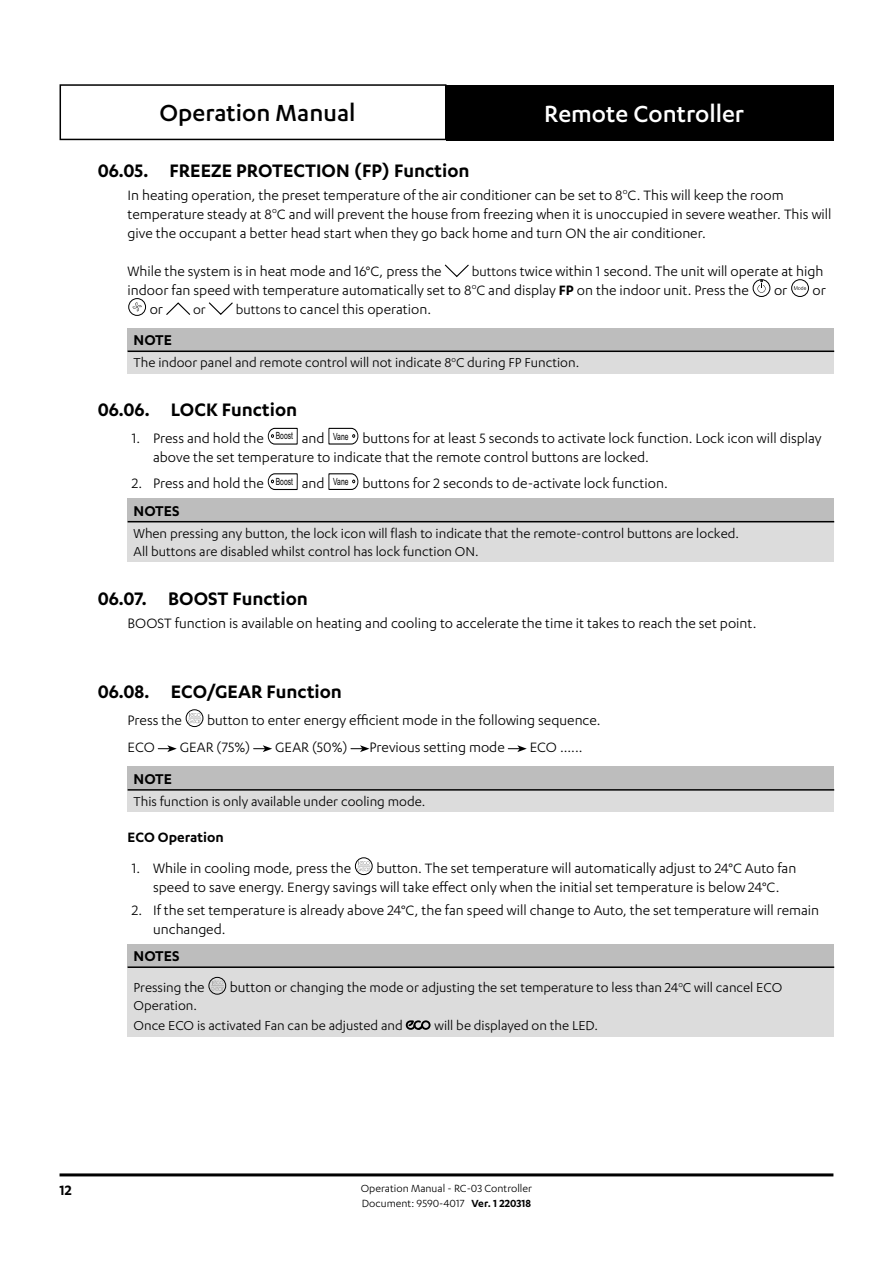
<style>
.page{position:relative;width:893px;height:1263px;background:#fff}
.page>*{position:absolute;margin:0;border:0;box-sizing:border-box;transform-origin:0 0}
.t1{font:500 27px "Karbon";color:#fff}
.t2{font:500 27px "Karbon";color:#000}
.t3{font:600 21px "Karbon";color:#000}
.NOTES_Title{font:600 16.5px "Karbon";color:#000}
.Paragraph_2__Sub{font:15.75px/18.9px "Karbon";color:#000}
.Paragraph_02__Sub__B{font:600 15.75px "Karbon";color:#000}
.NOTES_Content{font:15px "Karbon";color:#000}
.Paragraph_2__Sub-2{font:15px "Karbon";color:#000}
.t4{font:12px/14.4px "Karbon";color:#000}
.t5{font:9.9px "Arial";color:#000;scale:.68 1}
.s1{font-size:15px}
.s2{font-weight:600}
.s3{font-size:15.75px}
</style>
<div class="page">
<hr style="left:60px;top:1173px;width:773px;height:3px;background:#000">
<div style="left:60px;top:84px;width:386px;height:56px;border:2px solid #000"></div>
<div style="left:446px;top:85px;width:387px;height:55px;background:#000"></div>
<svg style="left:444px;top:264px;width:25px;height:14px"></svg>
<div style="left:753px;top:279px;width:17px;height:18px;border:1px solid #000;border-radius:50%"></div>
<svg style="left:757px;top:280px;width:8px;height:13px"></svg>
<div style="left:791px;top:279px;width:18px;height:18px;border:1px solid #000;border-radius:50%"></div>
<svg style="left:794px;top:286px;width:12px;height:4px"></svg>
<div style="left:128px;top:298px;width:18px;height:18px;border:1px solid #000;border-radius:50%"></div>
<svg style="left:133px;top:302px;width:9px;height:9px"></svg>
<svg style="left:166px;top:302px;width:25px;height:13px"></svg>
<svg style="left:208px;top:302px;width:25px;height:13px"></svg>
<div style="left:128px;top:328px;width:706px;height:23px;background:#bdbdbd"></div>
<div style="left:128px;top:351px;width:706px;height:22px;background:#dcdcdc"></div>
<hr style="left:128px;top:350px;width:706px;height:2px;background:#000">
<svg style="left:268px;top:428px;width:30px;height:17px"></svg>
<svg style="left:328px;top:428px;width:30px;height:17px"></svg>
<svg style="left:268px;top:473px;width:30px;height:17px"></svg>
<svg style="left:328px;top:473px;width:30px;height:17px"></svg>
<div style="left:128px;top:498px;width:706px;height:24px;background:#bdbdbd"></div>
<div style="left:128px;top:522px;width:706px;height:40px;background:#dcdcdc"></div>
<hr style="left:128px;top:521px;width:706px;height:1px;background:#000">
<div style="left:186px;top:709px;width:17px;height:18px;border:1px solid #000;border-radius:50%"></div>
<svg style="left:188px;top:713px;width:13px;height:10px"></svg>
<svg style="left:158px;top:745px;width:19px;height:7px"></svg>
<svg style="left:254px;top:745px;width:18px;height:7px"></svg>
<svg style="left:351px;top:745px;width:18px;height:7px"></svg>
<svg style="left:508px;top:745px;width:19px;height:7px"></svg>
<div style="left:128px;top:767px;width:706px;height:23px;background:#bdbdbd"></div>
<div style="left:128px;top:790px;width:706px;height:22px;background:#dcdcdc"></div>
<hr style="left:128px;top:789px;width:706px;height:2px;background:#000">
<div style="left:355px;top:857px;width:17px;height:18px;border:1px solid #000;border-radius:50%"></div>
<svg style="left:357px;top:861px;width:14px;height:10px"></svg>
<div style="left:128px;top:944px;width:706px;height:23px;background:#bdbdbd"></div>
<div style="left:128px;top:967px;width:706px;height:69px;background:#dcdcdc"></div>
<hr style="left:128px;top:966px;width:706px;height:2px;background:#000">
<div style="left:209px;top:977px;width:17px;height:17px;border:1px solid #000;border-radius:50%"></div>
<svg style="left:211px;top:980px;width:13px;height:11px"></svg>
<div style="left:421px;top:1020px;width:10px;height:10px;border:2px solid #000;border-radius:50%"></div>
<svg style="left:406px;top:1020px;width:18px;height:10px"></svg>
<h1 class="t2" style="left:160px;top:98px;width:197px">Operation Manual</h1>
<h1 class="t1" style="left:544px;top:99px;width:201px">Remote Controller</h1>
<p class="t3" style="left:98px;top:158px;width:373px">06.05. FREEZE PROTECTION (FP) Function</p>
<p class="Paragraph_2__Sub" style="left:128px;top:185px;width:705px">In heating operation, the preset temperature of the air conditioner can be set to 8<sup>o</sup>C. This will keep the room temperature steady at 8<sup>o</sup>C and will prevent the house from freezing when it is unoccupied in severe weather. This will give the occupant a better head start when they go back home and turn ON the air conditioner.</p>
<p class="Paragraph_2__Sub" style="left:128px;top:261px;width:316px">While the system is in heat mode and 16°C, press the</p>
<p class="Paragraph_2__Sub" style="left:128px;top:261px;width:697px;text-indent:344px"><span class="s1">buttons</span> twice within 1 second. The unit will operate at high indoor fan speed with temperature automatically set to 8<sup>o</sup>C and display <span class="s2">FP</span> on the indoor unit. Press the</p>
<p class="Paragraph_2__Sub" style="left:774px;top:280px;width:15px">or</p>
<p class="Paragraph_2__Sub" style="left:813px;top:280px;width:15px">or</p>
<p class="Paragraph_2__Sub" style="left:150px;top:299px;width:15px">or</p>
<p class="Paragraph_2__Sub-2" style="left:193px;top:301px;width:14px">or</p>
<p class="Paragraph_2__Sub" style="left:236px;top:299px;width:197px"><span class="s1">buttons</span> to cancel this operation.</p>
<p class="NOTES_Title" style="left:134px;top:331px;width:40px">NOTE</p>
<p class="NOTES_Content" style="left:134px;top:355px;width:447px">The indoor panel and remote control will not indicate 8<sup>o</sup>C during FP Function.</p>
<p class="t3" style="left:98px;top:398px;width:201px">06.06. LOCK Function</p>
<p class="Paragraph_2__Sub" style="left:132px;top:428px;width:133px">1. Press and hold the</p>
<p class="t5" style="left:276px;top:429px;width:27px">Boost</p>
<p class="Paragraph_2__Sub" style="left:302px;top:428px;width:24px">and</p>
<p class="t5" style="left:333px;top:429px;width:24px">Vane</p>
<p class="Paragraph_2__Sub" style="left:153px;top:428px;width:670px;text-indent:209px">buttons for at least 5 seconds to activate lock function. Lock icon will display above the set temperature to indicate that the remote control buttons are locked.</p>
<p class="Paragraph_2__Sub" style="left:132px;top:474px;width:133px">2. Press and hold the</p>
<p class="t5" style="left:276px;top:474px;width:27px">Boost</p>
<p class="Paragraph_2__Sub" style="left:302px;top:474px;width:24px">and</p>
<p class="t5" style="left:333px;top:475px;width:24px">Vane</p>
<p class="Paragraph_2__Sub" style="left:362px;top:474px;width:307px">buttons for 2 seconds to de-activate lock function.</p>
<p class="NOTES_Title" style="left:134px;top:501px;width:48px">NOTES</p>
<p class="NOTES_Content" style="left:134px;top:525px;width:607px">When pressing any button, the lock icon will flash to indicate that the remote-control buttons are locked.</p>
<p class="NOTES_Content" style="left:134px;top:543px;width:347px">All buttons are disabled whilst control has lock function ON.</p>
<p class="t3" style="left:98px;top:586px;width:212px">06.07. BOOST Function</p>
<p class="Paragraph_2__Sub" style="left:128px;top:613px;width:631px">BOOST function is available on heating and cooling to accelerate the time it takes to reach the set point.</p>
<p class="t3" style="left:98px;top:680px;width:246px">06.08. ECO/GEAR Function</p>
<p class="Paragraph_2__Sub" style="left:128px;top:710px;width:56px">Press the</p>
<p class="Paragraph_2__Sub" style="left:207px;top:710px;width:395px">button to enter energy efficient mode in the following sequence.</p>
<p class="Paragraph_2__Sub" style="left:128px;top:737px;width:29px">ECO</p>
<p class="Paragraph_2__Sub" style="left:180px;top:737px;width:72px">GEAR (75%)</p>
<p class="Paragraph_2__Sub" style="left:275px;top:737px;width:74px">GEAR (50%)</p>
<p class="Paragraph_2__Sub" style="left:369px;top:737px;width:137px">Previous setting mode</p>
<p class="Paragraph_2__Sub" style="left:530px;top:737px;width:54px">ECO ......</p>
<p class="NOTES_Title" style="left:134px;top:769px;width:40px">NOTE</p>
<p class="NOTES_Content" style="left:134px;top:793px;width:293px">This function is only available under cooling mode.</p>
<p class="Paragraph_02__Sub__B" style="left:128px;top:828px;width:98px">ECO Operation</p>
<p class="Paragraph_2__Sub" style="left:132px;top:858px;width:221px">1. While in cooling mode, press the</p>
<p class="Paragraph_2__Sub" style="left:153px;top:858px;width:645px;text-indent:223px">button. The set temperature will automatically adjust to 24°C Auto fan speed to save energy. Energy savings will take effect only when the initial set temperature is below 24°C.</p>
<p class="Paragraph_2__Sub" style="left:153px;top:900px;width:668px;text-indent:-21px">2. If the set temperature is already above 24°C, the fan speed will change to Auto, the set temperature will remain unchanged.</p>
<p class="NOTES_Title" style="left:134px;top:947px;width:48px">NOTES</p>
<p class="NOTES_Content" style="left:134px;top:979px;width:73px">Pressing <span class="s3">the</span></p>
<p class="NOTES_Content" style="left:230px;top:979px;width:554px"><span class="s3">button</span> or changing the mode or adjusting the set temperature to less than 24<sup>o</sup>C will cancel ECO</p>
<p class="NOTES_Content" style="left:134px;top:997px;width:65px">Operation.</p>
<p class="NOTES_Content" style="left:134px;top:1017px;width:271px">Once ECO is activated Fan can be adjusted and</p>
<p class="NOTES_Content" style="left:435px;top:1017px;width:165px">will be displayed on the LED.</p>
<p class="Paragraph_02__Sub__B" style="left:60px;top:1181px;width:14px">12</p>
<p class="t4" style="left:361px;top:1181px;width:173px">Operation Manual - RC-03 Controller<br>Document: 9590-4017 <span class="s2">Ver. 1 220318</span></p>
</div>
